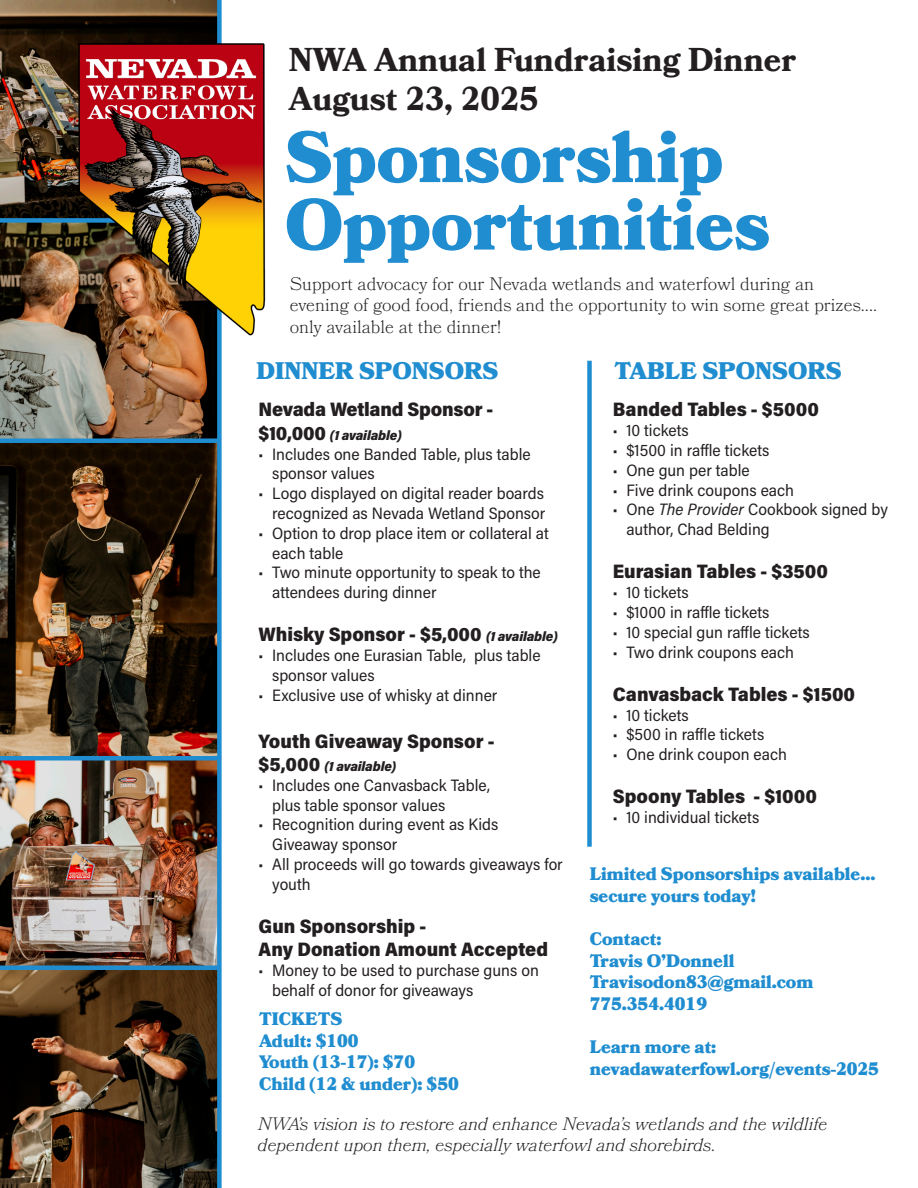
<style>
.page{position:relative;width:918px;height:1188px;background:#fff}
.page>*{position:absolute;margin:0;border:0;box-sizing:border-box;transform-origin:0 0}
.t1{font:900 72px "Bookmania";color:#1f8dd0}
.t2{font:700 33px "Bookmania";color:#231f20}
.t3{font:900 24px "Bookmania";color:#1f8dd0}
.t4{font:900 19.5px/23.4px "Acumin Pro Semi Cond";color:#231f20}
.t5{font:900 18px/21.6px "Bookmania";color:#1f8dd0}
.t6{font:300 18px/21.6px "Bookmania";color:#231f20}
.t7{font:italic 300 18px/21.6px "Bookmania";color:#231f20}
.t8{font:16.5px/19.8px "Acumin Pro Semi Cond";color:#231f20}
.t9{font:italic 900 13.5px "Acumin Pro Semi Cond";letter-spacing:-.01em;color:#231f20}
.s1{font-style:normal;font-size:19.5px}
.s2{font-style:italic;font-size:13.5px}
.s3{font-style:italic}
</style>
<div class="page">
<img style="left:0;top:0;width:217px;height:218px">
<img style="left:0;top:760px;width:217px;height:428px">
<img style="left:0;top:443px;width:217px;height:313px">
<img style="left:0;top:223px;width:217px;height:215px">
<div style="left:217px;top:0;width:5px;height:1188px;background:#1f8dd0"></div>
<div style="left:0;top:218px;width:220px;height:5px;background:#1f8dd0"></div>
<div style="left:0;top:438px;width:220px;height:5px;background:#1f8dd0"></div>
<hr style="left:0;top:756px;width:220px;height:4px;background:#1f8dd0">
<hr style="left:0;top:966px;width:220px;height:4px;background:#1f8dd0">
<img style="left:67px;top:34px;width:199px;height:320px">
<div style="left:587px;top:361px;width:5px;height:486px;background:#1f8dd0"></div>
<p class="t2" style="left:289px;top:41px;width:509px">NWA Annual Fundraising Dinner</p>
<p class="t2" style="left:289px;top:80px;width:251px">August 23, 2025</p>
<p class="t1" style="left:285px;top:115px;width:440px">Sponsorship</p>
<p class="t1" style="left:285px;top:183px;width:486px">Opportunities</p>
<p class="t6" style="left:290px;top:273px;width:589px">Support advocacy for our Nevada wetlands and waterfowl during an evening of good food, friends and the opportunity to win some great prizes.... only available at the dinner!</p>
<p class="t3" style="left:256px;top:356px;width:243px">DINNER SPONSORS</p>
<p class="t3" style="left:615px;top:356px;width:229px">TABLE SPONSORS</p>
<p class="t4" style="left:259px;top:397px;width:236px">Nevada Wetland Sponsor -</p>
<p class="t9" style="left:259px;top:426px;width:145px"><span class="s1">$10,000</span> (1 available)</p>
<p class="t8" style="left:272px;top:443px;width:260px;text-indent:-14px">• Includes one Banded Table, plus table sponsor values</p>
<p class="t8" style="left:259px;top:483px;width:288px;text-align:right">• Logo displayed on digital reader boards recognized as Nevada Wetland Sponsor</p>
<p class="t8" style="left:272px;top:523px;width:278px;text-indent:-14px">• Option to drop place item or collateral at each table</p>
<p class="t8" style="left:272px;top:562px;width:270px;text-indent:-14px">• Two minute opportunity to speak to the attendees during dinner</p>
<p class="t4" style="left:259px;top:622px;width:301px">Whisky Sponsor - $5,000 <span class="s2">(1 available)</span></p>
<p class="t8" style="left:272px;top:645px;width:270px;text-indent:-14px">• Includes one Eurasian Table, plus table sponsor values</p>
<p class="t8" style="left:259px;top:685px;width:240px">• Exclusive use of whisky at dinner</p>
<p class="t4" style="left:259px;top:728px;width:237px">Youth Giveaway Sponsor -</p>
<p class="t9" style="left:259px;top:757px;width:139px"><span class="s1">$5,000</span> (1 available)</p>
<p class="t8" style="left:272px;top:775px;width:219px;text-indent:-14px">• Includes one Canvasback Table, plus table sponsor values</p>
<p class="t8" style="left:272px;top:814px;width:228px;text-indent:-14px">• Recognition during event as Kids<br>Giveaway sponsor</p>
<p class="t8" style="left:272px;top:854px;width:292px;text-indent:-14px">• All proceeds will go towards giveaways for youth</p>
<p class="t4" style="left:259px;top:914px;width:291px">Gun Sponsorship -<br>Any Donation Amount Accepted</p>
<p class="t8" style="left:272px;top:960px;width:268px;text-indent:-14px">• Money to be used to purchase guns on behalf of donor for giveaways</p>
<p class="t5" style="left:259px;top:1008px;width:85px">TICKETS</p>
<p class="t5" style="left:259px;top:1030px;width:101px">Adult: $100</p>
<p class="t5" style="left:259px;top:1051px;width:157px">Youth (13-17): $70</p>
<p class="t5" style="left:259px;top:1073px;width:201px">Child (12 &amp; under): $50</p>
<p class="t4" style="left:613px;top:397px;width:208px">Banded Tables - $5000</p>
<p class="t8" style="left:613px;top:420px;width:78px">• 10 tickets</p>
<p class="t8" style="left:613px;top:440px;width:158px">• $1500 in raffle tickets</p>
<p class="t8" style="left:613px;top:460px;width:138px">• One gun per table</p>
<p class="t8" style="left:613px;top:479px;width:183px">• Five drink coupons each</p>
<p class="t8" style="left:626px;top:499px;width:263px;text-indent:-14px">• One <span class="s3">The Provider</span> Cookbook signed by author, Chad Belding</p>
<p class="t4" style="left:613px;top:559px;width:217px">Eurasian Tables - $3500</p>
<p class="t8" style="left:613px;top:582px;width:78px">• 10 tickets</p>
<p class="t8" style="left:613px;top:602px;width:158px">• $1000 in raffle tickets</p>
<p class="t8" style="left:613px;top:622px;width:198px">• 10 special gun raffle tickets</p>
<p class="t8" style="left:613px;top:641px;width:183px">• Two drink coupons each</p>
<p class="t4" style="left:613px;top:681px;width:244px">Canvasback Tables - $1500</p>
<p class="t8" style="left:613px;top:704px;width:78px">• 10 tickets</p>
<p class="t8" style="left:613px;top:724px;width:153px">• $500 in raffle tickets</p>
<p class="t8" style="left:613px;top:744px;width:176px">• One drink coupon each</p>
<p class="t4" style="left:613px;top:784px;width:206px">Spoony Tables - $1000</p>
<p class="t8" style="left:613px;top:807px;width:148px">• 10 individual tickets</p>
<p class="t5" style="left:590px;top:863px;width:287px">Limited Sponsorships available... secure yours today!</p>
<p class="t5" style="left:590px;top:928px;width:73px">Contact:</p>
<p class="t5" style="left:590px;top:950px;width:146px">Travis O’Donnell</p>
<p class="t5" style="left:590px;top:971px;width:225px">Travisodon83@gmail.com</p>
<p class="t5" style="left:590px;top:993px;width:119px">775.354.4019</p>
<p class="t5" style="left:590px;top:1036px;width:128px">Learn more at:</p>
<p class="t5" style="left:590px;top:1058px;width:291px">nevadawaterfowl.org/events-2025</p>
<p class="t7" style="left:258px;top:1113px;width:571px">NWA’s vision is to restore and enhance Nevada’s wetlands and the wildlife dependent upon them, especially waterfowl and shorebirds.</p>
</div>
